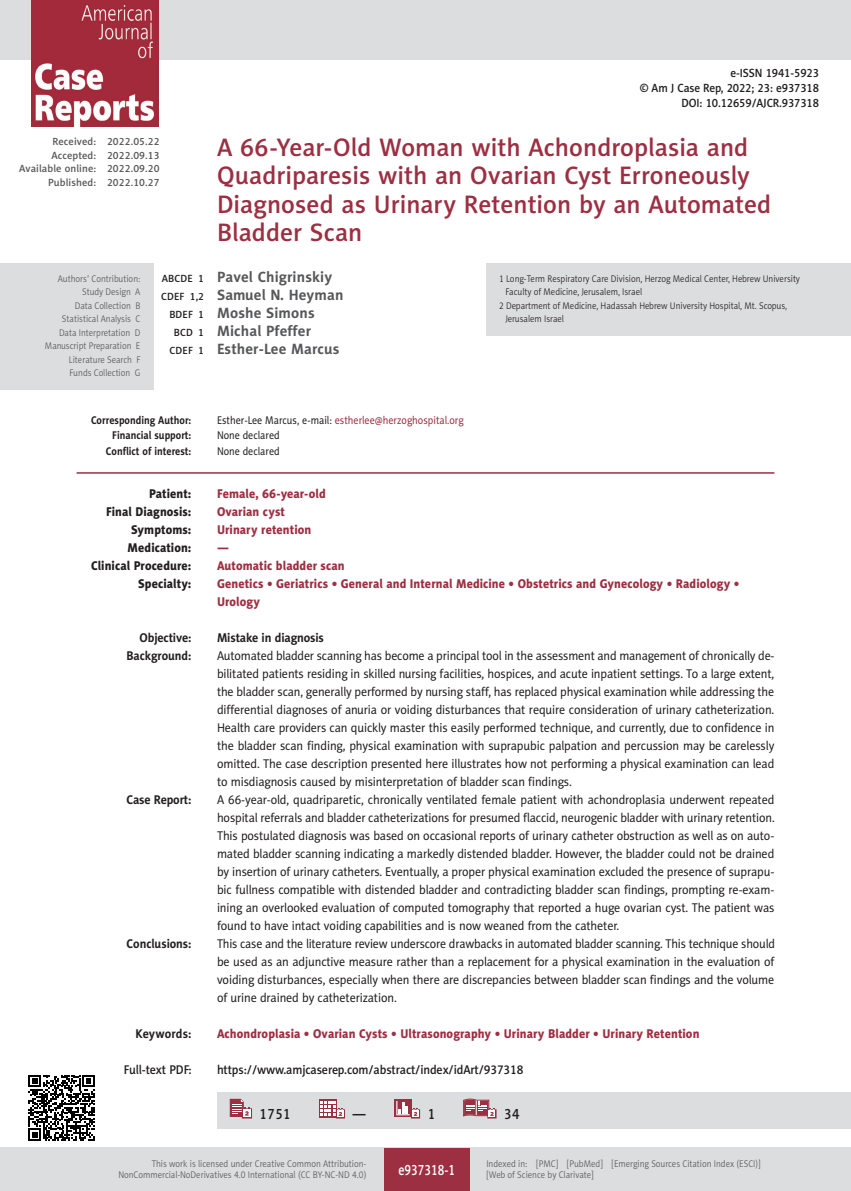
<style>
.page{position:relative;width:851px;height:1191px;background:#fff}
.page>*{position:absolute;margin:0;border:0;box-sizing:border-box;transform-origin:0 0}
.AJCR_Tytul{font:25.5px/28.5px "Naomi Sans EFN Medium";color:#9d2f42}
.AJCR_Autorzy{font:700 15px "Naomi Sans EFN";letter-spacing:.01em;color:#57585a}
.AJCR_e-PAGINA{font:15px "Naomi Sans EFN Medium";color:#fff;scale:.8 1}
.AJCR_dane{font:15px "Naomi Sans EFN Medium";letter-spacing:.03em;color:#231f20;scale:.9 1}
.AJCR_Summary_body{font:12.75px/18px "Naomi Sans EFN";letter-spacing:-.01em;color:#231f20;text-align:justify;scale:.94 1}
.AJCR_Summary_body-2{font:12.75px/18px "Naomi Sans EFN";letter-spacing:-.01em;color:#231f20;text-align:justify;scale:.95 1}
.AJCR_keywords{font:12.75px/18px "Naomi Sans EFN Heavy";letter-spacing:.005em;color:#9d2f42;scale:.95 1}
.AJCR_keywords-2{font:12.75px "Naomi Sans EFN Heavy";letter-spacing:.005em;color:#231f20;scale:.95 1}
.AJCR_full_text_pdf{font:12.75px "Naomi Sans EFN Medium";letter-spacing:-.01em;color:#231f20;scale:.95 1}
.AJCR_Summary_body-3{font:700 12.75px "Naomi Sans EFN";letter-spacing:-.01em;color:#231f20;scale:.95 1}
.AJCR_Summary_body-4{font:700 12.75px "Naomi Sans EFN";letter-spacing:-.01em;color:#231f20;scale:.94 1}
.AJCR_keywords-3{font:700 12.75px "Naomi Sans EFN";letter-spacing:.005em;color:#231f20;scale:.95 1}
.AJCR_full_text_pdf-2{font:12px "Naomi Sans EFN Medium";letter-spacing:-.01em;color:#231f20;scale:.95 1}
.AJCR_Adres{font:700 11.25px "Naomi Sans EFN";color:#231f20;scale:.9 1}
.AJCR_Adres-2{font:11.25px "Naomi Sans EFN";color:#9d2f42;scale:.9 1}
.AJCR_Adres-3{font:11.25px "Naomi Sans EFN";color:#231f20;scale:.9 1}
.t1{font:10.5px "Naomi Sans EFN Medium";letter-spacing:.01em;color:#57585a}
.t2{font:9.75px/11.2px "Naomi Sans EFN Light";color:#57585a;scale:.9 1}
.AJCR_Afiliacja{font:9.75px/13.5px "Naomi Sans EFN Light";color:#231f20;scale:.9 1}
.s1{font-family:"Naomi Sans EFN Medium";font-weight:400;font-size:10.5px;color:#231f20}
.s2{color:#231f20}
</style>
<div class="page">
<div style="left:217px;top:1092px;width:633px;height:36px;background:#dcdddf"></div>
<svg style="left:230px;top:1098px;width:22px;height:20px"></svg>
<div style="left:319px;top:1099px;width:17px;height:18px;background:#9d2f42"></div>
<svg style="left:320px;top:1100px;width:25px;height:18px"></svg>
<div style="left:394px;top:1099px;width:18px;height:18px;background:#9d2f42"></div>
<svg style="left:396px;top:1101px;width:24px;height:17px"></svg>
<svg style="left:463px;top:1098px;width:33px;height:20px"></svg>
<hr style="left:77px;top:472px;width:697px;height:2px;background:#9d2f42">
<div style="left:0;top:264px;width:153px;height:126px;background:#dcdddf"></div>
<div style="left:486px;top:264px;width:364px;height:72px;background:#dcdddf"></div>
<svg style="left:28px;top:1075px;width:67px;height:66px"></svg>
<div style="left:0;top:0;width:850px;height:60px;background:#dcdddf"></div>
<img style="left:32px;top:0;width:127px;height:127px">
<div style="left:0;top:1148px;width:850px;height:43px;background:#dcdddf"></div>
<div style="left:384px;top:1147px;width:85px;height:43px;background:#9d2f42"></div>
<p class="AJCR_full_text_pdf-2" style="left:730px;top:66px;width:95px">e-ISSN 1941-5923</p>
<p class="AJCR_full_text_pdf-2" style="left:639px;top:81px;width:190px">© Am J Case Rep, 2022; 23: e937318</p>
<p class="AJCR_full_text_pdf-2" style="left:681px;top:96px;width:146px">DOI: 10.12659/AJCR.937318</p>
<p class="AJCR_Tytul" style="left:217px;top:133px;width:555px">A 66-Year-Old Woman with Achondroplasia and Quadriparesis with an Ovarian Cyst Erroneously Diagnosed as Urinary Retention by an Automated Bladder Scan</p>
<p class="AJCR_Autorzy" style="left:162px;top:268px;width:172px"><span class="s1">ABCDE 1</span> Pavel Chigrinskiy</p>
<p class="AJCR_Autorzy" style="left:161px;top:286px;width:184px"><span class="s1">CDEF 1,2</span> Samuel N. Heyman</p>
<p class="AJCR_Autorzy" style="left:169px;top:304px;width:147px"><span class="s1">BDEF 1</span> Moshe Simons</p>
<p class="AJCR_Autorzy" style="left:174px;top:322px;width:139px"><span class="s1">BCD 1</span> Michal Pfeffer</p>
<p class="AJCR_Autorzy" style="left:170px;top:340px;width:171px"><span class="s1">CDEF 1</span> Esther-Lee Marcus</p>
<p class="t1" style="left:52px;top:136px;width:109px">Received: 2022.05.22</p>
<p class="t1" style="left:51px;top:149px;width:110px">Accepted: 2022.09.13</p>
<p class="t1" style="left:19px;top:163px;width:142px">Available online: 2022.09.20</p>
<p class="t1" style="left:48px;top:176px;width:113px">Published: 2022.10.27</p>
<p class="t2" style="left:58px;top:273px;width:93px">Authors’ Contribution:</p>
<p class="t2" style="left:82px;top:286px;width:66px">Study Design A</p>
<p class="t2" style="left:75px;top:300px;width:74px">Data Collection B</p>
<p class="t2" style="left:62px;top:313px;width:89px">Statistical Analysis C</p>
<p class="t2" style="left:59px;top:327px;width:92px">Data Interpretation D</p>
<p class="t2" style="left:45px;top:340px;width:107px">Manuscript Preparation E</p>
<p class="t2" style="left:69px;top:354px;width:81px">Literature Search F</p>
<p class="t2" style="left:69px;top:367px;width:80px">Funds Collection G</p>
<p class="AJCR_Afiliacja" style="left:505px;top:272px;width:329px;text-indent:-6px">1 Long-Term Respiratory Care Division, Herzog Medical Center, Hebrew University<br>Faculty of Medicine, Jerusalem, Israel</p>
<p class="AJCR_Afiliacja" style="left:505px;top:299px;width:314px;text-indent:-6px">2 Department of Medicine, Hadassah Hebrew University Hospital, Mt. Scopus,<br>Jerusalem Israel</p>
<p class="AJCR_Adres" style="left:91px;top:413px;width:113px">Corresponding Author:</p>
<p class="AJCR_Adres-2" style="left:217px;top:413px;width:275px"><span class="s2">Esther-Lee Marcus, e-mail:</span> estherlee@herzoghospital.org</p>
<p class="AJCR_Adres" style="left:112px;top:429px;width:89px">Financial support:</p>
<p class="AJCR_Adres-3" style="left:217px;top:429px;width:71px">None declared</p>
<p class="AJCR_Adres" style="left:106px;top:445px;width:97px">Conflict of interest:</p>
<p class="AJCR_Adres-3" style="left:217px;top:445px;width:71px">None declared</p>
<p class="AJCR_keywords-2" style="left:149px;top:486px;width:46px">Patient:</p>
<p class="AJCR_keywords" style="left:217px;top:484px;width:116px">Female, 66-year-old</p>
<p class="AJCR_keywords-2" style="left:106px;top:504px;width:91px">Final Diagnosis:</p>
<p class="AJCR_keywords" style="left:217px;top:502px;width:73px">Ovarian cyst</p>
<p class="AJCR_keywords-2" style="left:131px;top:522px;width:65px">Symptoms:</p>
<p class="AJCR_keywords" style="left:217px;top:520px;width:101px">Urinary retention</p>
<p class="AJCR_keywords-2" style="left:128px;top:540px;width:69px">Medication:</p>
<p class="AJCR_keywords" style="left:217px;top:538px;width:14px">—</p>
<p class="AJCR_keywords-2" style="left:91px;top:558px;width:107px">Clinical Procedure:</p>
<p class="AJCR_keywords" style="left:217px;top:556px;width:136px">Automatic bladder scan</p>
<p class="AJCR_keywords-2" style="left:138px;top:576px;width:58px">Specialty:</p>
<p class="AJCR_keywords" style="left:217px;top:574px;width:551px">Genetics • Geriatrics • General and Internal Medicine • Obstetrics and Gynecology • Radiology •<br>Urology</p>
<p class="AJCR_Summary_body-3" style="left:139px;top:630px;width:56px">Objective:</p>
<p class="AJCR_Summary_body-3" style="left:217px;top:630px;width:114px">Mistake in diagnosis</p>
<p class="AJCR_Summary_body-4" style="left:126px;top:648px;width:71px">Background:</p>
<p class="AJCR_Summary_body" style="left:217px;top:647px;width:594px">Automated bladder scanning has become a principal tool in the assessment and management of chronically de&shy;bilitated patients residing in skilled nursing facilities, hospices, and acute inpatient settings. To a large extent, the bladder scan, generally performed by nursing staff, has replaced physical examination while addressing the differential diagnoses of anuria or voiding disturbances that require consideration of urinary catheterization.<br>Health care providers can quickly master this easily performed technique, and currently, due to confidence in the bladder scan finding, physical examination with suprapubic palpation and percussion may be carelessly omitted. The case description presented here illustrates how not performing a physical examination can lead to misdiagnosis caused by misinterpretation of bladder scan findings.</p>
<p class="AJCR_Summary_body-3" style="left:126px;top:792px;width:70px">Case Report:</p>
<p class="AJCR_Summary_body-2" style="left:217px;top:791px;width:588px">A 66-year-old, quadriparetic, chronically ventilated female patient with achondroplasia underwent repeated hospital referrals and bladder catheterizations for presumed flaccid, neurogenic bladder with urinary retention.<br>This postulated diagnosis was based on occasional reports of urinary catheter obstruction as well as on auto&shy;mated bladder scanning indicating a markedly distended bladder. However, the bladder could not be drained by insertion of urinary catheters. Eventually, a proper physical examination excluded the presence of suprapu&shy;bic fullness compatible with distended bladder and contradicting bladder scan findings, prompting re-exam&shy;ining an overlooked evaluation of computed tomography that reported a huge ovarian cyst. The patient was found to have intact voiding capabilities and is now weaned from the catheter.</p>
<p class="AJCR_Summary_body-4" style="left:127px;top:936px;width:70px">Conclusions:</p>
<p class="AJCR_Summary_body" style="left:217px;top:935px;width:595px">This case and the literature review underscore drawbacks in automated bladder scanning. This technique should be used as an adjunctive measure rather than a replacement for a physical examination in the evaluation of voiding disturbances, especially when there are discrepancies between bladder scan findings and the volume of urine drained by catheterization.</p>
<p class="AJCR_keywords-3" style="left:135px;top:1026px;width:60px">Keywords:</p>
<p class="AJCR_keywords" style="left:217px;top:1024px;width:509px">Achondroplasia • Ovarian Cysts • Ultrasonography • Urinary Bladder • Urinary Retention</p>
<p class="AJCR_full_text_pdf" style="left:124px;top:1062px;width:73px">Full-text PDF:</p>
<p class="AJCR_full_text_pdf" style="left:217px;top:1062px;width:324px">https://www.amjcaserep.com/abstract/index/idArt/937318</p>
<p class="AJCR_dane" style="left:259px;top:1104px;width:36px">1751</p>
<p class="AJCR_dane" style="left:352px;top:1104px;width:16px">—</p>
<p class="AJCR_dane" style="left:427px;top:1104px;width:10px">1</p>
<p class="AJCR_dane" style="left:504px;top:1104px;width:19px">34</p>
<p class="t2" style="left:118px;top:1158px;width:277px;text-align:right">This work is licensed under Creative Common Attribution-<br>NonCommercial-NoDerivatives 4.0 International (CC BY-NC-ND 4.0)</p>
<p class="AJCR_e-PAGINA" style="left:398px;top:1160px;width:72px">e937318-1</p>
<p class="t2" style="left:486px;top:1158px;width:306px">Indexed in: [PMC] [PubMed] [Emerging Sources Citation Index (ESCI)] [Web of Science by Clarivate]</p>
</div>
